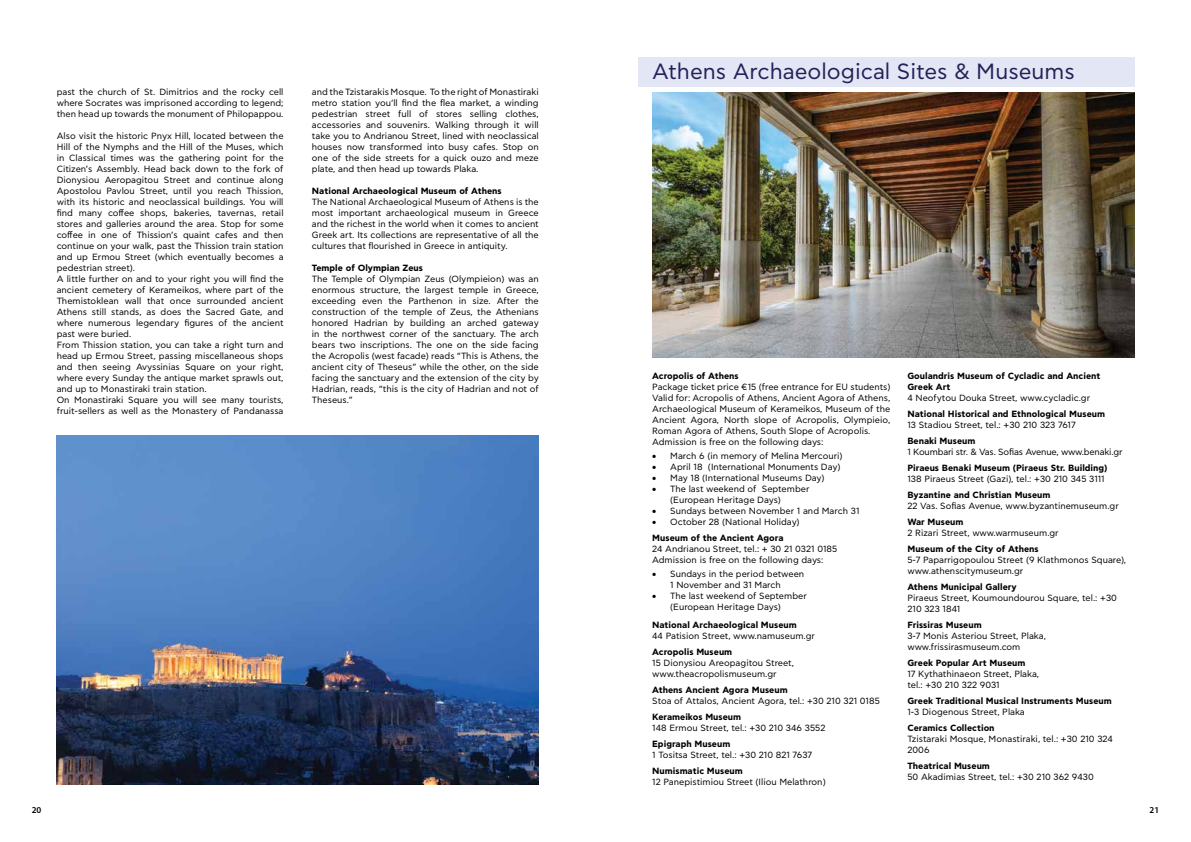
<style>
.page{position:relative;width:1191px;height:842px;background:#fff}
.page>*{position:absolute;margin:0;border:0;box-sizing:border-box;transform-origin:0 0}
.t1{font:22px "CF Asty Std";color:#252158}
.t2{font:9px/11px "CF Asty Std";color:#000}
.t3{font:700 9px/11px "CF Asty Std";color:#000}
.t4{font:9px "CF Asty Std";letter-spacing:-.02em;color:#000}
.t5{font:600 9px "Myriad Pro";color:#000}
.s1{font-weight:700}
</style>
<div class="page">
<div style="left:638px;top:57px;width:496px;height:29px;background:#e3e6f4"></div>
<img style="left:57px;top:435px;width:482px;height:350px">
<img style="left:652px;top:92px;width:482px;height:265px">
<p class="t2" style="left:57px;top:87px;width:228px;text-align:justify">past the church of St. Dimitrios and the rocky cell where Socrates was imprisoned according to legend; then head up towards the monument of Philopappou.</p>
<p class="t2" style="left:57px;top:131px;width:228px">Also visit the historic Pnyx Hill, located between the Hill of the Nymphs and the Hill of the Muses, which in Classical times was the gathering point for the Citizen’s Assembly. Head back down to the fork of Dionysiou Aeropagitou Street and continue along Apostolou Pavlou Street, until you reach Thission, with its historic and neoclassical buildings. You will find many coffee shops, bakeries, tavernas, retail stores and galleries around the area. Stop for some coffee in one of Thission’s quaint cafes and then continue on your walk, past the Thission train station and up Ermou Street (which eventually becomes a pedestrian street).<br>A little further on and to your right you will find the ancient cemetery of Kerameikos, where part of the Themistoklean wall that once surrounded ancient Athens still stands, as does the Sacred Gate, and where numerous legendary figures of the ancient past were buried.<br>From Thission station, you can take a right turn and head up Ermou Street, passing miscellaneous shops and then seeing Avyssinias Square on your right, where every Sunday the antique market sprawls out, and up to Monastiraki train station.<br>On Monastiraki Square you will see many tourists, fruit-sellers as well as the Monastery of Pandanassa</p>
<p class="t2" style="left:312px;top:87px;width:228px;text-align:justify">and the Tzistarakis Mosque. To the right of Monastiraki metro station you’ll find the flea market, a winding pedestrian street full of stores selling clothes, accessories and souvenirs. Walking through it will take you to Andrianou Street, lined with neoclassical houses now transformed into busy cafes. Stop on one of the side streets for a quick ouzo and meze plate, and then head up towards Plaka.</p>
<p class="t3" style="left:312px;top:186px;width:191px">National Archaeological Museum of Athens</p>
<p class="t2" style="left:312px;top:197px;width:228px;text-align:justify">The National Archaeological Museum of Athens is the most important archaeological museum in Greece and the richest in the world when it comes to ancient Greek art. Its collections are representative of all the cultures that flourished in Greece in antiquity.</p>
<p class="t3" style="left:312px;top:263px;width:113px">Temple of Olympian Zeus</p>
<p class="t2" style="left:312px;top:274px;width:228px;text-align:justify">The Temple of Olympian Zeus (Olympieion) was an enormous structure, the largest temple in Greece, exceeding even the Parthenon in size. After the construction of the temple of Zeus, the Athenians honored Hadrian by building an arched gateway in the northwest corner of the sanctuary. The arch bears two inscriptions. The one on the side facing the Acropolis (west facade) reads “This is Athens, the ancient city of Theseus” while the other, on the side facing the sanctuary and the extension of the city by Hadrian, reads, “this is the city of Hadrian and not of Theseus.”</p>
<h1 class="t1" style="left:652px;top:59px;width:424px">Athens Archaeological Sites &amp; Museums</h1>
<p class="t3" style="left:652px;top:371px;width:88px">Acropolis of Athens</p>
<p class="t2" style="left:652px;top:382px;width:240px">Package ticket price €15 (free entrance for EU students)<br>Valid for: Acropolis of Athens, Ancient Agora of Athens, Archaeological Museum of Kerameikos, Museum of the Ancient Agora, North slope of Acropolis, Olympieio, Roman Agora of Athens, South Slope of Acropolis.<br>Admission is free on the following days:</p>
<p class="t2" style="left:652px;top:451px;width:192px">• March 6 (in memory of Melina Mercouri)</p>
<p class="t2" style="left:652px;top:462px;width:190px">• April 18 (International Monuments Day)</p>
<p class="t2" style="left:652px;top:473px;width:174px">• May 18 (International Museums Day)</p>
<p class="t2" style="left:670px;top:484px;width:141px;text-indent:-18px">• The last weekend of September (European Heritage Days)</p>
<p class="t2" style="left:652px;top:505px;width:209px">• Sundays between November 1 and March 31</p>
<p class="t2" style="left:652px;top:514px;width:149px;line-height:16px">• October 28 (National Holiday)<br><span class="s1">Museum of the Ancient Agora</span></p>
<p class="t2" style="left:652px;top:543px;width:187px">24 Andrianou Street, tel.: + 30 21 0321 0185<br>Admission is free on the following days:</p>
<p class="t2" style="left:652px;top:568px;width:154px;text-align:center">• Sundays in the period between<br>1 November and 31 March</p>
<p class="t2" style="left:670px;top:590px;width:138px;text-indent:-18px">• The last weekend of September (European Heritage Days)</p>
<p class="t3" style="left:652px;top:620px;width:146px">National Archaeological Museum</p>
<p class="t2" style="left:652px;top:630px;width:164px">44 Patision Street, www.namuseum.gr</p>
<p class="t3" style="left:652px;top:647px;width:82px">Acropolis Museum</p>
<p class="t2" style="left:652px;top:657px;width:143px">15 Dionysiou Areopagitou Street, www.theacropolismuseum.gr</p>
<p class="t3" style="left:652px;top:685px;width:137px">Athens Ancient Agora Museum</p>
<p class="t2" style="left:652px;top:695px;width:229px">Stoa of Attalos, Ancient Agora, tel.: +30 210 321 0185</p>
<p class="t3" style="left:652px;top:712px;width:90px">Kerameikos Museum</p>
<p class="t2" style="left:652px;top:722px;width:175px">148 Ermou Street, tel.: +30 210 346 3552</p>
<p class="t3" style="left:652px;top:739px;width:80px">Epigraph Museum</p>
<p class="t2" style="left:652px;top:749px;width:161px">1 Tositsa Street, tel.: +30 210 821 7637</p>
<p class="t3" style="left:652px;top:766px;width:92px">Numismatic Museum</p>
<p class="t2" style="left:652px;top:776px;width:175px">12 Panepistimiou Street (Iliou Melathron)</p>
<p class="t3" style="left:907px;top:370px;width:195px">Goulandris Museum of Cycladic and Ancient<br>Greek Art</p>
<p class="t2" style="left:907px;top:392px;width:184px">4 Neofytou Douka Street, www.cycladic.gr</p>
<p class="t3" style="left:907px;top:408px;width:199px">National Historical and Ethnological Museum</p>
<p class="t2" style="left:907px;top:419px;width:170px">13 Stadiou Street, tel.: +30 210 323 7617</p>
<p class="t3" style="left:907px;top:435px;width:70px">Benaki Museum</p>
<p class="t4" style="left:907px;top:446px;width:216px">1 Koumbari str. &amp; Vas. Sofias Avenue, www.benaki.gr</p>
<p class="t3" style="left:907px;top:462px;width:202px">Piraeus Benaki Museum (Piraeus Str. Building)</p>
<p class="t2" style="left:907px;top:473px;width:199px">138 Piraeus Street (Gazi), tel.: +30 210 345 3111</p>
<p class="t3" style="left:907px;top:489px;width:145px">Byzantine and Christian Museum</p>
<p class="t2" style="left:907px;top:500px;width:213px">22 Vas. Sofias Avenue, www.byzantinemuseum.gr</p>
<p class="t3" style="left:907px;top:516px;width:58px">War Museum</p>
<p class="t2" style="left:907px;top:527px;width:153px">2 Rizari Street, www.warmuseum.gr</p>
<p class="t3" style="left:907px;top:543px;width:133px">Museum of the City of Athens</p>
<p class="t2" style="left:907px;top:554px;width:220px">5-7 Paparrigopoulou Street (9 Klathmonos Square), www.athenscitymuseum.gr</p>
<p class="t3" style="left:907px;top:581px;width:111px">Athens Municipal Gallery</p>
<p class="t2" style="left:907px;top:592px;width:211px">Piraeus Street, Koumoundourou Square, tel.: +30<br>210 323 1841</p>
<p class="t3" style="left:907px;top:619px;width:76px">Frissiras Museum</p>
<p class="t2" style="left:907px;top:630px;width:140px">3-7 Monis Asteriou Street, Plaka, www.frissirasmuseum.com</p>
<p class="t3" style="left:907px;top:657px;width:120px">Greek Popular Art Museum</p>
<p class="t2" style="left:907px;top:668px;width:133px">17 Kythathinaeon Street, Plaka, tel.: +30 210 322 9031</p>
<p class="t3" style="left:907px;top:695px;width:206px">Greek Traditional Musical Instruments Museum</p>
<p class="t2" style="left:907px;top:706px;width:119px">1-3 Diogenous Street, Plaka</p>
<p class="t3" style="left:907px;top:722px;width:89px">Ceramics Collection</p>
<p class="t2" style="left:907px;top:733px;width:207px">Tzistaraki Mosque, Monastiraki, tel.: +30 210 324<br>2006</p>
<p class="t3" style="left:907px;top:760px;width:84px">Theatrical Museum</p>
<p class="t2" style="left:907px;top:771px;width:188px">50 Akadimias Street, tel.: +30 210 362 9430</p>
<p class="t5" style="left:32px;top:804px;width:11px">20</p>
<p class="t5" style="left:1149px;top:804px;width:11px">21</p>
</div>
